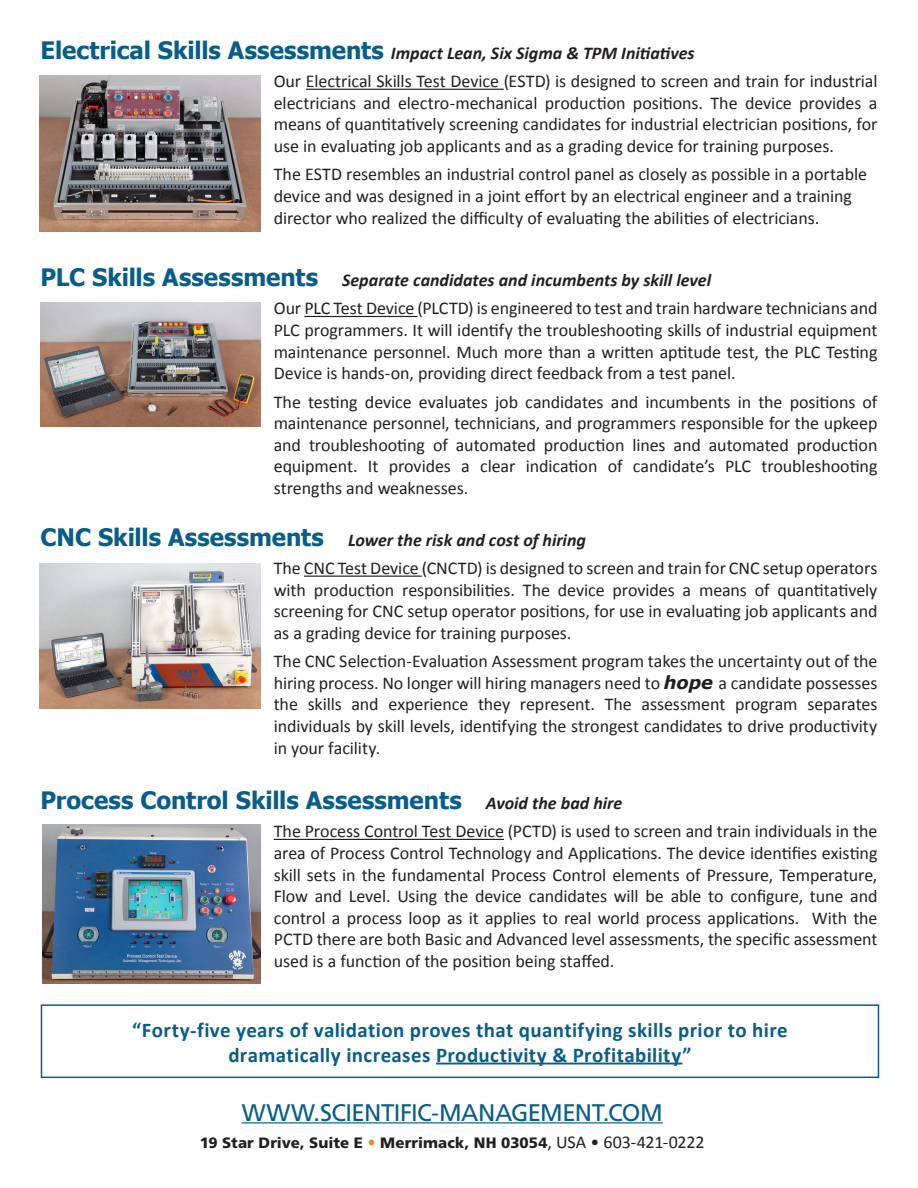
<style>
.page{position:relative;width:918px;height:1188px;background:#fff}
.page>*{position:absolute;margin:0;border:0;box-sizing:border-box;transform-origin:0 0}
.t1{font:700 24px "Tahoma";color:#095d8a}
.t2{font:24px "Frutiger";letter-spacing:-.025em;color:#095d8a}
.t3{font:700 21px/25.2px "Calibri";letter-spacing:.02em;color:#095d8a;text-align:center}
.t4{font:18px/21.6px "Calibri";letter-spacing:-.005em;color:#231f20;text-align:justify}
.t5{font:900 15px "Frutiger";letter-spacing:.005em;color:#231f20}
.s1{font-family:"Tahoma";font-weight:700;font-size:24px;color:#095d8a}
.s2{font-weight:700;font-style:italic}
.s3{font-family:"Verdana";font-weight:700;font-style:italic}
.s4{font-family:"Calibri";font-style:italic;font-size:18px;color:#231f20}
.s5{font-family:"Calibri";font-weight:400;font-size:18px;color:#f08536}
.s6{font-family:"Calibri";font-weight:400;font-size:18px}
</style>
<div class="page">
<hr style="left:306px;top:89px;width:198px;height:1px;background:#231f20">
<hr style="left:304px;top:316px;width:114px;height:1px;background:#231f20">
<hr style="left:304px;top:576px;width:118px;height:1px;background:#231f20">
<hr style="left:274px;top:839px;width:230px;height:1px;background:#231f20">
<hr style="left:242px;top:1122px;width:421px;height:1px;background:#095d8a">
<hr style="left:436px;top:1063px;width:246px;height:2px;background:#095d8a">
<div style="left:41px;top:1004px;width:838px;height:74px;border:2px solid #095d8a"></div>
<img style="left:40px;top:75px;width:220px;height:156px">
<img style="left:40px;top:302px;width:220px;height:125px">
<img style="left:40px;top:563px;width:220px;height:145px">
<img style="left:42px;top:825px;width:218px;height:158px">
<p class="t4" style="left:274px;top:38px;width:605px;line-height:28.3px;text-indent:-233px"><span class="s1">Electrical Skills Assessments</span> <span class="s2">Impact Lean, Six Sigma &amp; TPM Initiatives<br></span>Our Electrical Skills Test Device (ESTD) is designed to screen and train for industrial</p>
<p class="t4" style="left:274px;top:91px;width:605px">electricians and electro-mechanical production positions. The device provides a means of quantitatively screening candidates for industrial electrician positions, for use in evaluating job applicants and as a grading device for training purposes.</p>
<p class="t4" style="left:274px;top:163px;width:595px;text-align:left">The ESTD resembles an industrial control panel as closely as possible in a portable device and was designed in a joint effort by an electrical engineer and a training director who realized the difficulty of evaluating the abilities of electricians.</p>
<p class="t4" style="left:274px;top:265px;width:605px;line-height:28.3px;text-indent:-233px"><span class="s1">PLC Skills Assessments</span> <span class="s2">Separate candidates and incumbents by skill level<br></span>Our PLC Test Device (PLCTD) is engineered to test and train hardware technicians and</p>
<p class="t4" style="left:274px;top:318px;width:605px">PLC programmers. It will identify the troubleshooting skills of industrial equipment maintenance personnel. Much more than a written aptitude test, the PLC Testing Device is hands-on, providing direct feedback from a test panel.</p>
<p class="t4" style="left:274px;top:390px;width:605px">The testing device evaluates job candidates and incumbents in the positions of maintenance personnel, technicians, and programmers responsible for the upkeep and troubleshooting of automated production lines and automated production equipment. It provides a clear indication of candidate’s PLC troubleshooting strengths and weaknesses.</p>
<p class="t4" style="left:274px;top:525px;width:605px;line-height:28.3px;text-indent:-233px"><span class="s1">CNC Skills Assessments</span> <span class="s2">Lower the risk and cost of hiring<br></span>The CNC Test Device (CNCTD) is designed to screen and train for CNC setup operators</p>
<p class="t4" style="left:274px;top:578px;width:605px">with production responsibilities. The device provides a means of quantitatively screening for CNC setup operator positions, for use in evaluating job applicants and as a grading device for training purposes.</p>
<p class="t4" style="left:274px;top:650px;width:605px">The CNC Selection-Evaluation Assessment program takes the uncertainty out of the hiring process. No longer will hiring managers need to <span class="s3">hope</span> a candidate possesses the skills and experience they represent. The assessment program separates individuals by skill levels, identifying the strongest candidates to drive productivity in your facility.</p>
<h1 class="t1" style="left:40px;top:783px;width:583px">Process Control Skills Assessments <span class="s4">Avoid the bad hire</span></h1>
<p class="t4" style="left:274px;top:820px;width:605px">The Process Control Test Device (PCTD) is used to screen and train individuals in the area of Process Control Technology and Applications. The device identifies existing skill sets in the fundamental Process Control elements of Pressure, Temperature, Flow and Level. Using the device candidates will be able to configure, tune and control a process loop as it applies to real world process applications. With the PCTD there are both Basic and Advanced level assessments, the specific assessment used is a function of the position being staffed.</p>
<p class="t3" style="left:132px;top:1016px;width:657px">“Forty-five years of validation proves that quantifying skills prior to hire dramatically increases Productivity &amp; Profitability”</p>
<h1 class="t2" style="left:242px;top:1098px;width:423px">WWW.SCIENTIFIC-MANAGEMENT.COM</h1>
<p class="t5" style="left:200px;top:1133px;width:507px">19 Star Drive, Suite E <span class="s5">•</span> Merrimack, NH 03054<span class="s6">, USA • 603-421-0222</span></p>
</div>
